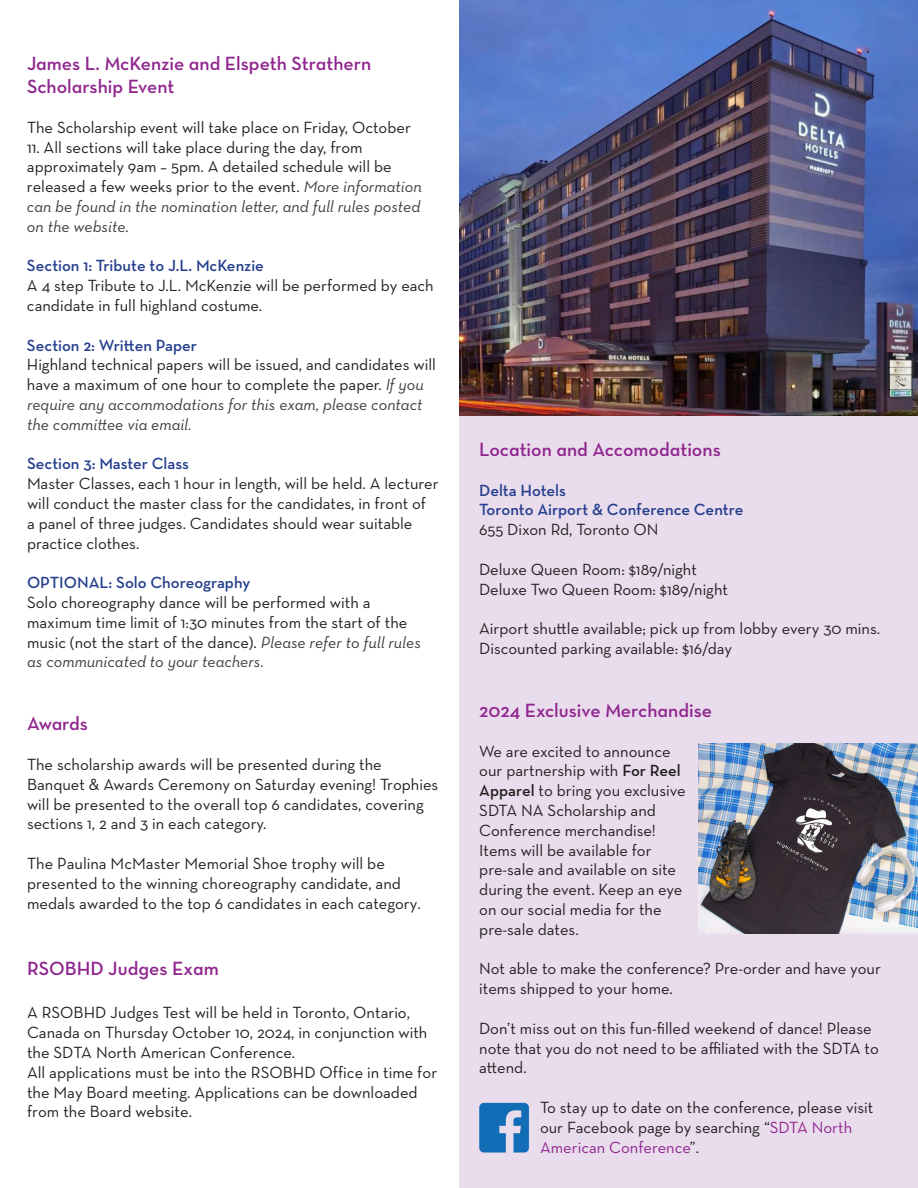
<style>
.page{position:relative;width:918px;height:1188px;background:#fff}
.page>*{position:absolute;margin:0;border:0;box-sizing:border-box;transform-origin:0 0}
.t1{font:19.5px/23.4px "Neutraface Text Demi Alt";color:#90268f}
.Paragraph{font:16.5px/19.8px "Neutraface Text";color:#231f20}
.t2{font:600 16.5px/19.8px "Neutraface Text";color:#253f8e}
.s1{font-style:italic;color:#3e3e3f}
.s2{font-weight:600;color:#253f8e}
.s3{font-weight:600}
.s4{color:#90268f}
</style>
<div class="page">
<div style="left:460px;top:0;width:458px;height:1188px;background:#e9dcec"></div>
<svg style="left:479px;top:1103px;width:50px;height:50px"></svg>
<img style="left:460px;top:0;width:458px;height:416px">
<img style="left:698px;top:744px;width:220px;height:190px">
<p class="t1" style="left:27px;top:51px;width:346px">James L. McKenzie and Elspeth Strathern<br>Scholarship Event</p>
<p class="Paragraph" style="left:27px;top:117px;width:385px">The Scholarship event will take place on Friday, October</p>
<p class="Paragraph" style="left:27px;top:137px;width:396px">11. All sections will take place during the day, from approximately 9am – 5pm. A detailed schedule will be released a few weeks prior to the event. <span class="s1">More information can be found in the nomination letter, and full rules posted on the website.</span></p>
<p class="Paragraph" style="left:27px;top:256px;width:408px"><span class="s2">Section 1: Tribute to J.L. McKenzie<br></span>A 4 step Tribute to J.L. McKenzie will be performed by each candidate in full highland costume.</p>
<p class="Paragraph" style="left:27px;top:335px;width:410px"><span class="s2">Section 2: Written Paper<br></span>Highland technical papers will be issued, and candidates will have a maximum of one hour to complete the paper. <span class="s1">If you require any accommodations for this exam, please contact the committee via email.</span></p>
<p class="Paragraph" style="left:27px;top:454px;width:413px"><span class="s2">Section 3: Master Class<br></span>Master Classes, each 1 hour in length, will be held. A lecturer will conduct the master class for the candidates, in front of<br>a panel of three judges. Candidates should wear suitable practice clothes.</p>
<p class="Paragraph" style="left:27px;top:572px;width:396px"><span class="s2">OPTIONAL: Solo Choreography<br></span>Solo choreography dance will be performed with a maximum time limit of 1:30 minutes from the start of the music (not the start of the dance). <span class="s1">Please refer to full rules as communicated to your teachers.</span></p>
<p class="t1" style="left:27px;top:712px;width:63px">Awards</p>
<p class="Paragraph" style="left:27px;top:754px;width:413px">The scholarship awards will be presented during the Banquet &amp; Awards Ceremony on Saturday evening! Trophies will be presented to the overall top 6 candidates, covering sections 1, 2 and 3 in each category.</p>
<p class="Paragraph" style="left:27px;top:853px;width:395px">The Paulina McMaster Memorial Shoe trophy will be presented to the winning choreography candidate, and medals awarded to the top 6 candidates in each category.</p>
<p class="t1" style="left:27px;top:957px;width:193px">RSOBHD Judges Exam</p>
<p class="Paragraph" style="left:27px;top:1003px;width:412px">A RSOBHD Judges Test will be held in Toronto, Ontario, Canada on Thursday October 10, 2024, in conjunction with the SDTA North American Conference.<br>All applications must be into the RSOBHD Office in time for the May Board meeting. Applications can be downloaded from the Board website.</p>
<p class="t1" style="left:479px;top:437px;width:243px">Location and Accomodations</p>
<p class="t2" style="left:479px;top:480px;width:266px">Delta Hotels<br>Toronto Airport &amp; Conference Centre</p>
<p class="Paragraph" style="left:479px;top:519px;width:181px">655 Dixon Rd, Toronto ON</p>
<p class="Paragraph" style="left:479px;top:559px;width:219px">Deluxe Queen Room: $189/night</p>
<p class="Paragraph" style="left:479px;top:579px;width:250px">Deluxe Two Queen Room: $189/night</p>
<p class="Paragraph" style="left:479px;top:618px;width:402px">Airport shuttle available; pick up from lobby every 30 mins.</p>
<p class="Paragraph" style="left:479px;top:638px;width:254px">Discounted parking available: $16/day</p>
<p class="t1" style="left:479px;top:698px;width:234px">2024 Exclusive Merchandise</p>
<p class="Paragraph" style="left:479px;top:741px;width:208px">We are excited to announce our partnership with <span class="s3">For Reel<br>Apparel</span> to bring you exclusive<br>SDTA NA Scholarship and<br>Conference merchandise!</p>
<p class="Paragraph" style="left:479px;top:840px;width:205px">Items will be available for pre-sale and available on site during the event. Keep an eye on our social media for the pre-sale dates.</p>
<p class="Paragraph" style="left:479px;top:959px;width:403px">Not able to make the conference? Pre-order and have your items shipped to your home.</p>
<p class="Paragraph" style="left:479px;top:1018px;width:401px">Don’t miss out on this fun-filled weekend of dance! Please note that you do not need to be affiliated with the SDTA to attend.</p>
<p class="Paragraph" style="left:540px;top:1097px;width:335px">To stay up to date on the conference, please visit our Facebook page by searching “<span class="s4">SDTA North<br>American Conference</span>”.</p>
</div>
